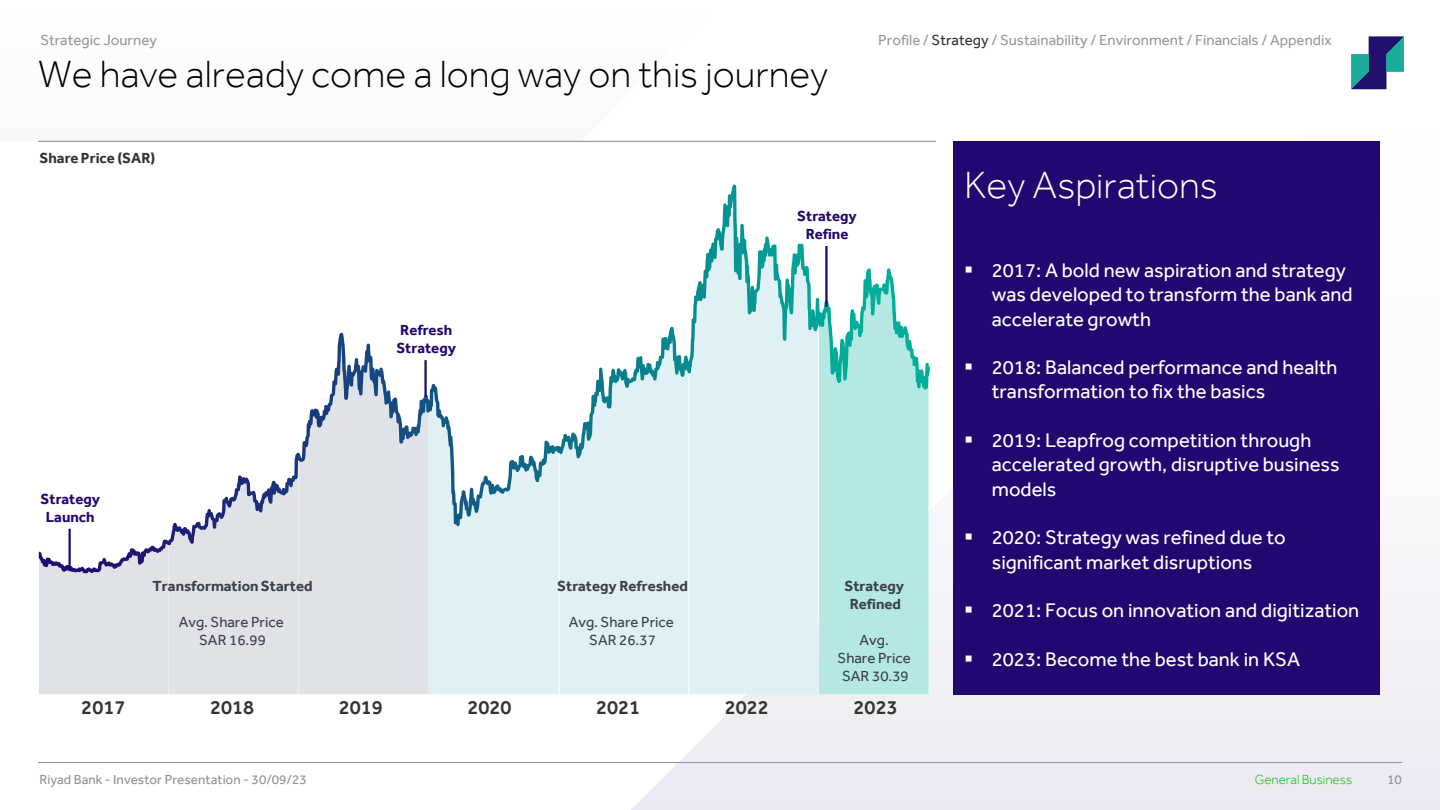
<style>
.page{position:relative;width:1440px;height:810px;background:#fff}
.page>*{position:absolute;margin:0;border:0;box-sizing:border-box;transform-origin:0 0}
.t1{font:300 39px "Effra";color:#000}
.t2{font:300 39px "Effra";color:#fff}
.t3{font:20.25px/24.3px "Effra";color:#fff}
.t4{font:500 20.25px "Effra";color:#333}
.t5{font:15px "Effra";color:#999}
.t6{font:15px/18px "Effra";color:#3a4249;text-align:center}
.t7{font:700 15px/18px "Effra";color:#3a4249;text-align:center}
.t8{font:700 15px "Effra";color:#220770}
.t9{font:700 15px "Effra";color:#333}
.t10{font:13.5px "Effra";color:#919191}
.t11{font:300 13.5px "Effra";color:#00c000}
.s1{color:#333}
</style>
<div class="page">
<img style="left:631px;top:36px;width:809px;height:774px">
<img style="left:631px;top:36px;width:89px;height:104px">
<hr style="left:38px;top:762px;width:1364px;height:1px;background:#919191">
<svg style="left:1351px;top:37px;width:53px;height:52px"></svg>
<svg style="left:39px;top:454px;width:260px;height:240px"></svg>
<svg style="left:299px;top:334px;width:130px;height:360px;fill:#dfe2e6"></svg>
<svg style="left:429px;top:386px;width:130px;height:308px"></svg>
<svg style="left:560px;top:367px;width:128px;height:327px;background:#dceef2"></svg>
<svg style="left:689px;top:186px;width:129px;height:508px;background:#d6edf0"></svg>
<svg style="left:819px;top:270px;width:110px;height:424px;background:#b3e7e1"></svg>
<svg style="left:627px;top:185px;width:107px;height:195px"></svg>
<div style="left:953px;top:142px;width:427px;height:553px;background:#220770"></div>
<hr style="left:38px;top:141px;width:898px;height:1px;background:#919191">
<hr style="left:68px;top:529px;width:3px;height:36px;background:#220770">
<hr style="left:424px;top:360px;width:3px;height:37px;background:#220770">
<hr style="left:825px;top:246px;width:3px;height:61px;background:#220770">
<p class="t5" style="left:40px;top:31px;width:118px">Strategic Journey</p>
<p class="t5" style="left:878px;top:31px;width:455px">Profile / <span class="s1">Strategy</span> / Sustainability / Environment / Financials / Appendix</p>
<h2 class="t1" style="left:38px;top:51px;width:792px">We have already come a long way on this journey</h2>
<p class="t9" style="left:40px;top:149px;width:117px">Share Price (SAR)</p>
<p class="t8" style="left:400px;top:321px;width:54px">Refresh</p>
<p class="t8" style="left:396px;top:339px;width:61px">Strategy</p>
<p class="t8" style="left:797px;top:207px;width:61px">Strategy</p>
<p class="t8" style="left:806px;top:225px;width:44px">Refine</p>
<p class="t8" style="left:40px;top:490px;width:61px">Strategy</p>
<p class="t8" style="left:46px;top:508px;width:50px">Launch</p>
<p class="t7" style="left:153px;top:577px;width:161px">Transformation Started</p>
<p class="t6" style="left:179px;top:613px;width:107px">Avg. Share Price<br>SAR 16.99</p>
<p class="t7" style="left:557px;top:577px;width:132px">Strategy Refreshed</p>
<p class="t6" style="left:569px;top:613px;width:107px">Avg. Share Price<br>SAR 26.37</p>
<p class="t4" style="left:81px;top:695px;width:46px">2017</p>
<p class="t4" style="left:210px;top:695px;width:46px">2018</p>
<p class="t4" style="left:339px;top:695px;width:46px">2019</p>
<p class="t4" style="left:467px;top:695px;width:46px">2020</p>
<p class="t4" style="left:596px;top:695px;width:46px">2021</p>
<p class="t4" style="left:725px;top:695px;width:46px">2022</p>
<p class="t7" style="left:844px;top:577px;width:61px">Strategy<br>Refined</p>
<p class="t6" style="left:838px;top:631px;width:75px">Avg.<br>Share Price<br>SAR 30.39</p>
<p class="t4" style="left:854px;top:695px;width:46px">2023</p>
<p class="t2" style="left:964px;top:161px;width:255px">Key Aspirations</p>
<p class="t3" style="left:992px;top:258px;width:362px;text-indent:-28px">▪ 2017: A bold new aspiration and strategy was developed to transform the bank and accelerate growth</p>
<p class="t3" style="left:992px;top:355px;width:347px;text-indent:-28px">▪ 2018: Balanced performance and health transformation to fix the basics</p>
<p class="t3" style="left:992px;top:428px;width:349px;text-indent:-28px">▪ 2019: Leapfrog competition through accelerated growth, disruptive business models</p>
<p class="t3" style="left:964px;top:525px;width:323px;text-align:center">▪ 2020: Strategy was refined due to significant market disruptions</p>
<p class="t3" style="left:964px;top:598px;width:397px">▪ 2021: Focus on innovation and digitization</p>
<p class="t3" style="left:964px;top:647px;width:337px">▪ 2023: Become the best bank in KSA</p>
<p class="t11" style="left:1255px;top:772px;width:99px">General Business</p>
<p class="t10" style="left:40px;top:772px;width:269px">Riyad Bank - Investor Presentation - 30/09/23</p>
<p class="t10" style="left:1387px;top:772px;width:16px">10</p>
</div>
